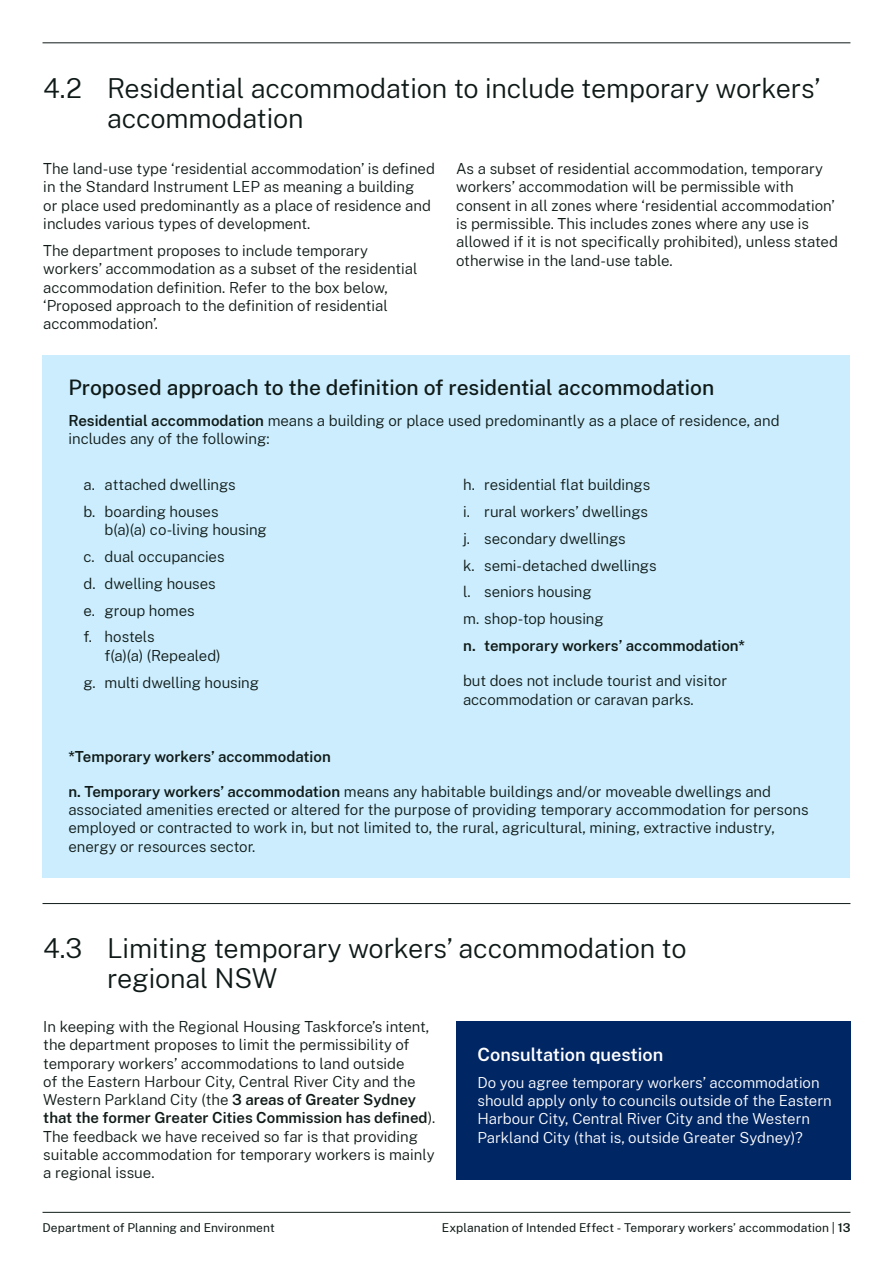
<style>
.page{position:relative;width:893px;height:1263px;background:#fff}
.page>*{position:absolute;margin:0;border:0;box-sizing:border-box;transform-origin:0 0}
.Heading_2__H2{font:300 27px/30px "Public Sans";letter-spacing:-.005em;color:#0f1a18}
.Heading_3__H3{font:500 21px "Public Sans";color:#0f1a18}
.Body{font:600 18px "Public Sans";color:#fff}
.Body-2{font:300 15px/18.3px "Public Sans";color:#0f1a18}
.Level_1_numbered_bullet{font:300 15px/18.3px "Public Sans";letter-spacing:-.005em;color:#0f1a18}
.Body-3{font:300 15px/18.3px "Public Sans";color:#fff}
.Level_1_numbered_bullet-2{font:600 15px "Public Sans";color:#0f1a18}
.Body-4{font:600 15px "Public Sans";color:#0f1a18}
.t1{font:12px "Public Sans";letter-spacing:.01em;color:#0f1a18}
.s1{font-weight:600}
</style>
<div class="page">
<hr style="left:43px;top:43px;width:807px;height:1px;background:#0f1a18">
<hr style="left:43px;top:903px;width:807px;height:1px;background:#0f1a18">
<div style="left:43px;top:355px;width:807px;height:523px;background:#cbedfd"></div>
<div style="left:456px;top:1021px;width:394px;height:158px;background:#002664"></div>
<hr style="left:43px;top:1212px;width:807px;height:1px;background:#0f1a18">
<h2 class="Heading_2__H2" style="left:107px;top:72px;width:715px;text-indent:-64px">4.2 Residential accommodation to include temporary workers’ accommodation</h2>
<p class="Body-2" style="left:43px;top:159px;width:393px">The land-use type ‘residential accommodation’ is defined in the Standard Instrument LEP as meaning a building<br>or place used predominantly as a place of residence and includes various types of development.</p>
<p class="Body-2" style="left:43px;top:241px;width:376px">The department proposes to include temporary workers’ accommodation as a subset of the residential accommodation definition. Refer to the box below, ‘Proposed approach to the definition of residential accommodation’.</p>
<p class="Body-2" style="left:456px;top:159px;width:383px">As a subset of residential accommodation, temporary workers’ accommodation will be permissible with consent in all zones where ‘residential accommodation’ is permissible. This includes zones where any use is allowed if it is not specifically prohibited), unless stated otherwise in the land-use table.</p>
<h3 class="Heading_3__H3" style="left:68px;top:372px;width:647px">Proposed approach to the definition of residential accommodation</h3>
<p class="Body-2" style="left:68px;top:410px;width:713px"><span class="s1">Residential accommodation</span> means a building or place used predominantly as a place of residence, and includes any of the following:</p>
<p class="Level_1_numbered_bullet" style="left:83px;top:475px;width:154px">a. attached dwellings</p>
<p class="Level_1_numbered_bullet" style="left:105px;top:502px;width:164px;text-indent:-21px">b. boarding houses<br>b(a)(a) co-living housing</p>
<p class="Level_1_numbered_bullet" style="left:83px;top:547px;width:143px">c. dual occupancies</p>
<p class="Level_1_numbered_bullet" style="left:83px;top:574px;width:134px">d. dwelling houses</p>
<p class="Level_1_numbered_bullet" style="left:83px;top:600px;width:113px">e. group homes</p>
<p class="Level_1_numbered_bullet" style="left:105px;top:627px;width:118px;text-indent:-21px">f. hostels<br>f(a)(a) (Repealed)</p>
<p class="Level_1_numbered_bullet" style="left:83px;top:672px;width:177px">g. multi dwelling housing</p>
<p class="Level_1_numbered_bullet" style="left:463px;top:475px;width:189px">h. residential flat buildings</p>
<p class="Level_1_numbered_bullet" style="left:463px;top:502px;width:187px">i. rural workers’ dwellings</p>
<p class="Level_1_numbered_bullet" style="left:463px;top:528px;width:164px">j. secondary dwellings</p>
<p class="Level_1_numbered_bullet" style="left:463px;top:555px;width:195px">k. semi-detached dwellings</p>
<p class="Level_1_numbered_bullet" style="left:463px;top:582px;width:130px">l. seniors housing</p>
<p class="Level_1_numbered_bullet" style="left:463px;top:609px;width:142px">m. shop-top housing</p>
<p class="Level_1_numbered_bullet-2" style="left:463px;top:635px;width:284px">n. temporary workers’ accommodation*</p>
<p class="Body-2" style="left:463px;top:671px;width:266px">but does not include tourist and visitor accommodation or caravan parks.</p>
<p class="Body-4" style="left:68px;top:745px;width:264px">*Temporary workers’ accommodation</p>
<p class="Body-2" style="left:68px;top:781px;width:742px"><span class="s1">n. Temporary workers’ accommodation</span> means any habitable buildings and/or moveable dwellings and associated amenities erected or altered for the purpose of providing temporary accommodation for persons employed or contracted to work in, but not limited to, the rural, agricultural, mining, extractive industry, energy or resources sector.</p>
<h2 class="Heading_2__H2" style="left:107px;top:932px;width:581px;text-indent:-64px">4.3 Limiting temporary workers’ accommodation to regional NSW</h2>
<p class="Body-2" style="left:43px;top:1017px;width:394px">In keeping with the Regional Housing Taskforce’s intent, the department proposes to limit the permissibility of temporary workers’ accommodations to land outside<br>of the Eastern Harbour City, Central River City and the Western Parkland City (the <span class="s1">3 areas of Greater Sydney that the former Greater Cities Commission has defined</span>).<br>The feedback we have received so far is that providing suitable accommodation for temporary workers is mainly a regional issue.</p>
<p class="Body" style="left:477px;top:1041px;width:187px">Consultation question</p>
<p class="Body-3" style="left:477px;top:1072px;width:356px">Do you agree temporary workers’ accommodation should apply only to councils outside of the Eastern Harbour City, Central River City and the Western Parkland City (that is, outside Greater Sydney)?</p>
<p class="t1" style="left:43px;top:1219px;width:234px">Department of Planning and Environment</p>
<p class="t1" style="left:442px;top:1219px;width:410px">Explanation of Intended Effect - Temporary workers’ accommodation | <span class="s1">13</span></p>
</div>
